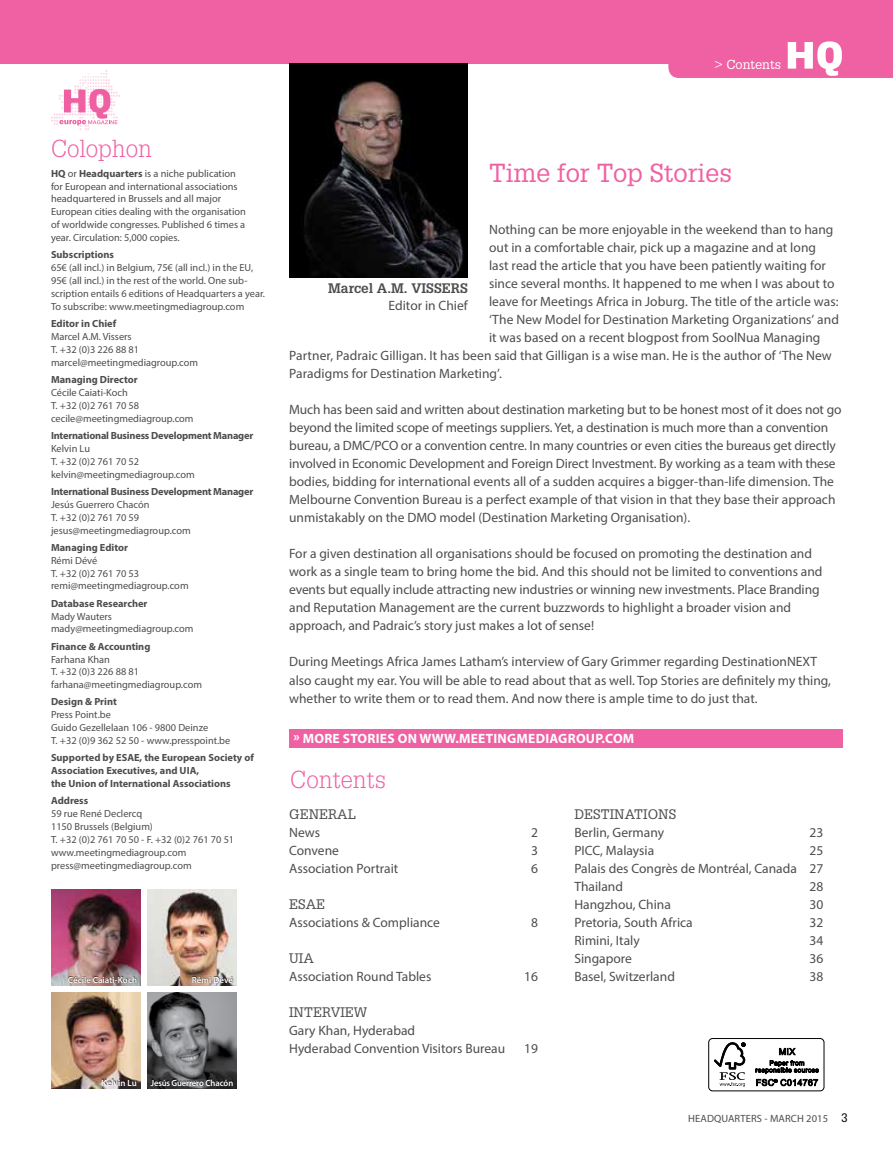
<style>
.page{position:relative;width:893px;height:1149px;background:#fff}
.page>*{position:absolute;margin:0;border:0;box-sizing:border-box;transform-origin:0 0}
.t1{font:25.5px "Glypha LT";color:#ef61a3}
.t2{font:300 24px "Glypha LT";letter-spacing:.01em;color:#ef61a3}
.t3{font:13.5px/18px "Myriad Pro";color:#4d4d4f}
.t4{font:700 13.5px "Myriad Pro";letter-spacing:.02em;color:#fff}
.t5{font:13.5px "Glypha LT";color:#4d4d4f}
.t6{font:700 13.5px "Glypha LT";color:#4d4d4f}
.t7{font:12.75px "Glypha LT";color:#fff}
.t8{font:10.5px "Myriad Pro";letter-spacing:.01em;color:#4d4d4f}
.t9{font:10.35px/12.9px "Myriad Pro";color:#4d4d4f}
.t10{font:700 10.35px/12.9px "Myriad Pro";color:#4d4d4f}
.t11{font:700 10.35px "Myriad Pro";letter-spacing:-.02em;color:#4d4d4f}
.t12{font:600 9px "Myriad Pro";letter-spacing:-.005em;color:#fff}
.t13{font:600 9px "Myriad Pro";letter-spacing:-.005em;color:#fff;scale:.96 1}
.s1{font-weight:700}
.s2{font-family:"Glypha LT";font-size:12px;color:#000}
</style>
<div class="page">
<div style="left:290px;top:729px;width:553px;height:18px;background:#ef61a3"></div>
<div style="left:0;top:0;width:893px;height:64px;background:#ef61a3"></div>
<svg style="left:668px;top:41px;width:225px;height:37px"></svg>
<div style="left:708px;top:1037px;width:116px;height:53px;border:1px solid #000;border-radius:4px"></div>
<svg style="left:714px;top:1042px;width:31px;height:44px"></svg>
<svg style="left:755px;top:1047px;width:64px;height:38px"></svg>
<svg style="left:51px;top:70px;width:69px;height:60px"></svg>
<img style="left:51px;top:889px;width:90px;height:96px">
<div style="left:67px;top:975px;width:70px;height:8px;background:#000;opacity:.75"></div>
<img style="left:147px;top:889px;width:90px;height:96px">
<div style="left:192px;top:975px;width:41px;height:8px;background:#000;opacity:.75"></div>
<img style="left:51px;top:992px;width:90px;height:95px">
<div style="left:101px;top:1077px;width:36px;height:8px;background:#000;opacity:.75"></div>
<img style="left:147px;top:992px;width:90px;height:95px">
<div style="left:150px;top:1077px;width:84px;height:8px;background:#000;opacity:.75"></div>
<img style="left:289px;top:64px;width:179px;height:213px">
<p class="t7" style="left:714px;top:56px;width:68px">&gt; Contents</p>
<h2 class="t2" style="left:51px;top:135px;width:102px">Colophon</h2>
<p class="t9" style="left:51px;top:166px;width:196px"><span class="s1">HQ</span> or <span class="s1">Headquarters</span> is a niche publication for European and international associations headquartered in Brussels and all major European cities dealing with the organisation of worldwide congresses. Published 6 times a year. Circulation: 5,000 copies.</p>
<p class="t10" style="left:51px;top:248px;width:65px">Subscriptions</p>
<p class="t9" style="left:51px;top:261px;width:216px">65€ (all incl.) in Belgium, 75€ (all incl.) in the EU, 95€ (all incl.) in the rest of the world. One sub&shy;scription entails 6 editions of Headquarters a year.<br>To subscribe: www.meetingmediagroup.com</p>
<p class="t10" style="left:51px;top:317px;width:67px">Editor in Chief</p>
<p class="t9" style="left:51px;top:330px;width:149px">Marcel A.M. Vissers<br>T. +32 (0)3 226 88 81 marcel@meetingmediagroup.com</p>
<p class="t10" style="left:51px;top:372px;width:88px">Managing Director</p>
<p class="t9" style="left:51px;top:386px;width:144px">Cécile Caiati-Koch<br>T. +32 (0)2 761 70 58 cecile@meetingmediagroup.com</p>
<p class="t11" style="left:51px;top:428px;width:204px">International Business Development Manager</p>
<p class="t9" style="left:51px;top:441px;width:145px">Kelvin Lu<br>T. +32 (0)2 761 70 52 kelvin@meetingmediagroup.com</p>
<p class="t11" style="left:51px;top:484px;width:204px">International Business Development Manager</p>
<p class="t9" style="left:51px;top:497px;width:141px">Jesús Guerrero Chacón<br>T. +32 (0)2 761 70 59 jesus@meetingmediagroup.com</p>
<p class="t10" style="left:51px;top:540px;width:79px">Managing Editor</p>
<p class="t9" style="left:51px;top:553px;width:139px">Rémi Dévé<br>T. +32 (0)2 761 70 53 remi@meetingmediagroup.com</p>
<p class="t10" style="left:51px;top:596px;width:98px">Database Researcher</p>
<p class="t9" style="left:51px;top:609px;width:144px">Mady Wauters mady@meetingmediagroup.com</p>
<p class="t10" style="left:51px;top:639px;width:101px">Finance &amp; Accounting</p>
<p class="t9" style="left:51px;top:652px;width:152px">Farhana Khan<br>T. +32 (0)3 226 88 81 farhana@meetingmediagroup.com</p>
<p class="t10" style="left:51px;top:695px;width:67px">Design &amp; Print</p>
<p class="t9" style="left:51px;top:708px;width:181px">Press Point.be<br>Guido Gezellelaan 106 - 9800 Deinze<br>T. +32 (0)9 362 52 50 - www.presspoint.be</p>
<p class="t10" style="left:51px;top:750px;width:204px">Supported by ESAE, the European Society of<br>Association Executives, and UIA,<br>the Union of International Associations</p>
<p class="t10" style="left:51px;top:794px;width:39px">Address</p>
<p class="t9" style="left:51px;top:807px;width:185px">59 rue René Declercq<br>1150 Brussels (Belgium)<br>T. +32 (0)2 761 70 50 - F. +32 (0)2 761 70 51 www.meetingmediagroup.com press@meetingmediagroup.com</p>
<p class="t12" style="left:68px;top:974px;width:71px">Cécile Caiati-Koch</p>
<p class="t12" style="left:192px;top:974px;width:43px">Rémi Dévé</p>
<p class="t12" style="left:102px;top:1076px;width:37px">Kelvin Lu</p>
<p class="t13" style="left:151px;top:1076px;width:87px">Jesús Guerrero Chacón</p>
<h1 class="t1" style="left:489px;top:157px;width:245px">Time for Top Stories</h1>
<p class="t3" style="left:489px;top:220px;width:346px">Nothing can be more enjoyable in the weekend than to hang</p>
<p class="t3" style="left:489px;top:238px;width:329px">out in a comfortable chair, pick up a magazine and at long</p>
<p class="t3" style="left:489px;top:256px;width:338px">last read the article that you have been patiently waiting for</p>
<p class="t3" style="left:489px;top:274px;width:347px">since several months. It happened to me when I was about to</p>
<p class="t3" style="left:489px;top:292px;width:351px">leave for Meetings Africa in Joburg. The title of the article was:</p>
<p class="t3" style="left:489px;top:310px;width:351px">‘The New Model for Destination Marketing Organizations’ and</p>
<p class="t3" style="left:489px;top:328px;width:333px">it was based on a recent blogpost from SoolNua Managing</p>
<p class="t3" style="left:289px;top:346px;width:544px">Partner, Padraic Gilligan. It has been said that Gilligan is a wise man. He is the author of ‘The New</p>
<p class="t3" style="left:289px;top:364px;width:214px">Paradigms for Destination Marketing’.</p>
<p class="t3" style="left:289px;top:400px;width:554px">Much has been said and written about destination marketing but to be honest most of it does not go beyond the limited scope of meetings suppliers. Yet, a destination is much more than a convention bureau, a DMC/PCO or a convention centre. In many countries or even cities the bureaus get directly involved in Economic Development and Foreign Direct Investment. By working as a team with these bodies, bidding for international events all of a sudden acquires a bigger-than-life dimension. The Melbourne Convention Bureau is a perfect example of that vision in that they base their approach unmistakably on the DMO model (Destination Marketing Organisation).</p>
<p class="t3" style="left:289px;top:544px;width:535px">For a given destination all organisations should be focused on promoting the destination and work as a single team to bring home the bid. And this should not be limited to conventions and events but equally include attracting new industries or winning new investments. Place Branding and Reputation Management are the current buzzwords to highlight a broader vision and approach, and Padraic’s story just makes a lot of sense!</p>
<p class="t3" style="left:289px;top:652px;width:543px">During Meetings Africa James Latham’s interview of Gary Grimmer regarding DestinationNEXT also caught my ear. You will be able to read about that as well. Top Stories are definitely my thing, whether to write them or to read them. And now there is ample time to do just that.</p>
<p class="t4" style="left:293px;top:729px;width:342px">» More stories on www.meetingmediagroup.com</p>
<p class="t6" style="left:328px;top:280px;width:108px">Marcel A.M. VISSERS</p>
<p class="t3" style="left:389px;top:296px;width:81px">Editor in Chief</p>
<h2 class="t2" style="left:290px;top:765px;width:97px">Contents</h2>
<p class="t5" style="left:289px;top:805px;width:68px">GENERAL</p>
<p class="t3" style="left:289px;top:823px;width:32px">News</p>
<p class="t3" style="left:531px;top:823px;width:8px">2</p>
<p class="t3" style="left:289px;top:841px;width:51px">Convene</p>
<p class="t3" style="left:531px;top:841px;width:8px">3</p>
<p class="t3" style="left:289px;top:859px;width:111px">Association Portrait</p>
<p class="t3" style="left:531px;top:859px;width:8px">6</p>
<p class="t5" style="left:289px;top:895px;width:38px">ESAE</p>
<p class="t3" style="left:289px;top:913px;width:152px">Associations &amp; Compliance</p>
<p class="t3" style="left:531px;top:913px;width:8px">8</p>
<p class="t5" style="left:289px;top:949px;width:26px">UIA</p>
<p class="t3" style="left:289px;top:967px;width:144px">Association Round Tables</p>
<p class="t3" style="left:524px;top:967px;width:15px">16</p>
<p class="t5" style="left:289px;top:1003px;width:80px">INTERVIEW</p>
<p class="t3" style="left:289px;top:1021px;width:218px">Gary Khan, Hyderabad<br>Hyderabad Convention Visitors Bureau</p>
<p class="t3" style="left:524px;top:1038px;width:15px">19</p>
<p class="t5" style="left:574px;top:805px;width:103px">DESTINATIONS</p>
<p class="t3" style="left:574px;top:822px;width:91px">Berlin, Germany</p>
<p class="t3" style="left:810px;top:822px;width:15px">23</p>
<p class="t3" style="left:574px;top:840px;width:81px">PICC, Malaysia</p>
<p class="t3" style="left:574px;top:840px;width:250px;text-align:justify;text-indent:235px">25<br>Palais des Congrès de Montréal, Canada 27<br>Thailand</p>
<p class="t3" style="left:810px;top:876px;width:15px">28</p>
<p class="t3" style="left:574px;top:894px;width:98px">Hangzhou, China</p>
<p class="t3" style="left:810px;top:894px;width:15px">30</p>
<p class="t3" style="left:574px;top:912px;width:120px">Pretoria, South Africa</p>
<p class="t3" style="left:810px;top:912px;width:15px">32</p>
<p class="t3" style="left:574px;top:930px;width:67px">Rimini, Italy</p>
<p class="t3" style="left:810px;top:930px;width:15px">34</p>
<p class="t3" style="left:574px;top:948px;width:59px">Singapore</p>
<p class="t3" style="left:810px;top:948px;width:15px">36</p>
<p class="t3" style="left:574px;top:966px;width:102px">Basel, Switzerland</p>
<p class="t3" style="left:810px;top:966px;width:15px">38</p>
<p class="t8" style="left:688px;top:1111px;width:161px">HEADQUARTERS - MARCH 2015 <span class="s2">3</span></p>
</div>
